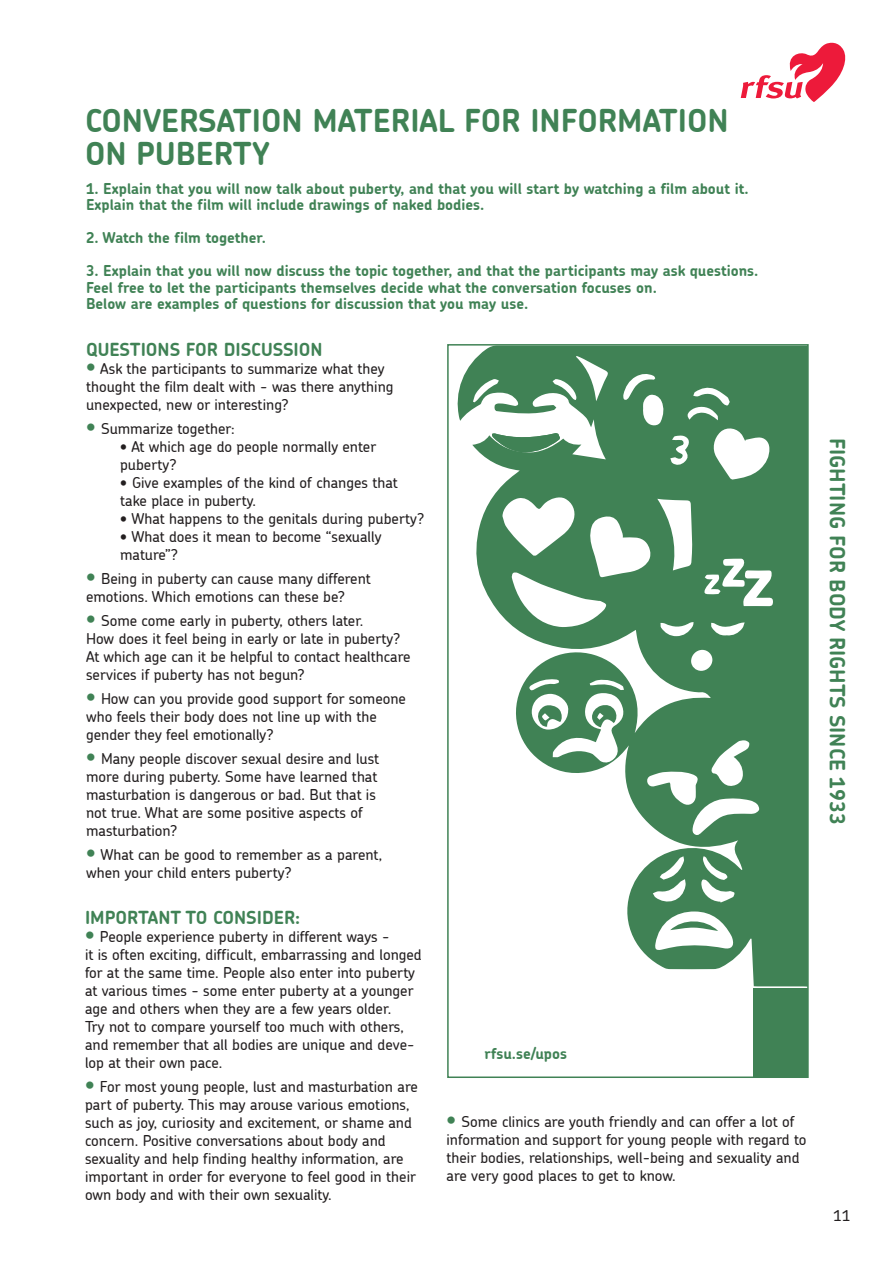
<style>
.page{position:relative;width:893px;height:1263px;background:#fff}
.page>*{position:absolute;margin:0;border:0;box-sizing:border-box;transform-origin:0 0}
.t1{font:700 31.5px/33px "Chevin";color:#408255}
.t2{font:700 21px "Chevin";color:#408255}
.t3{font:700 18px "Chevin";color:#408255}
.t4{font:500 15px/18px "Chevin";color:#231f20}
.t5{font:700 15px/16.5px "Chevin";color:#408255}
.s1{font-weight:700;font-size:21px;color:#408255}
</style>
<div class="page">
<svg style="left:741px;top:43px;width:104px;height:59px"></svg>
<svg style="left:453px;top:345px;width:355px;height:642px;fill:#408255"></svg>
<svg style="left:492px;top:433px;width:69px;height:19px"></svg>
<svg style="left:670px;top:918px;width:48px;height:13px"></svg>
<svg style="left:592px;top:704px;width:25px;height:23px"></svg>
<svg style="left:537px;top:704px;width:25px;height:23px"></svg>
<div style="left:754px;top:988px;width:54px;height:90px;background:#408255"></div>
<h1 class="t1" style="left:85px;top:103px;width:645px">CONVERSATION MATERIAL FOR INFORMATION<br>ON PUBERTY</h1>
<p class="t5" style="left:86px;top:180px;width:664px">1. Explain that you will now talk about puberty, and that you will start by watching a film about it.<br>Explain that the film will include drawings of naked bodies.</p>
<p class="t5" style="left:86px;top:229px;width:181px">2. Watch the film together.</p>
<p class="t5" style="left:86px;top:262px;width:674px">3. Explain that you will now discuss the topic together, and that the participants may ask questions.<br>Feel free to let the participants themselves decide what the conversation focuses on.<br>Below are examples of questions for discussion that you may use.</p>
<p class="t3" style="left:86px;top:338px;width:238px">QUESTIONS FOR DISCUSSION</p>
<p class="t4" style="left:86px;top:360px;width:309px"><span class="s1">•</span> Ask the participants to summarize what they thought the film dealt with - was there anything unexpected, new or interesting?</p>
<p class="t4" style="left:86px;top:420px;width:150px"><span class="s1">•</span> Summarize together:</p>
<p class="t4" style="left:120px;top:438px;width:258px">• At which age do people normally enter puberty?</p>
<p class="t4" style="left:120px;top:474px;width:279px">• Give examples of the kind of changes that take place in puberty.</p>
<p class="t4" style="left:120px;top:510px;width:306px">• What happens to the genitals during puberty?</p>
<p class="t4" style="left:120px;top:528px;width:263px">• What does it mean to become “sexually mature”?</p>
<p class="t4" style="left:86px;top:570px;width:286px"><span class="s1">•</span> Being in puberty can cause many different emotions. Which emotions can these be?</p>
<p class="t4" style="left:86px;top:612px;width:326px"><span class="s1">•</span> Some come early in puberty, others later.<br>How does it feel being in early or late in puberty?<br>At which age can it be helpful to contact healthcare services if puberty has not begun?</p>
<p class="t4" style="left:86px;top:690px;width:321px"><span class="s1">•</span> How can you provide good support for someone who feels their body does not line up with the gender they feel emotionally?</p>
<p class="t4" style="left:86px;top:750px;width:295px"><span class="s1">•</span> Many people discover sexual desire and lust more during puberty. Some have learned that masturbation is dangerous or bad. But that is not true. What are some positive aspects of masturbation?</p>
<p class="t4" style="left:86px;top:846px;width:298px"><span class="s1">•</span> What can be good to remember as a parent, when your child enters puberty?</p>
<p class="t3" style="left:85px;top:906px;width:217px">IMPORTANT TO CONSIDER:</p>
<p class="t4" style="left:85px;top:927px;width:338px"><span class="s1">•</span> People experience puberty in different ways -<br>it is often exciting, difficult, embarrassing and longed for at the same time. People also enter into puberty at various times - some enter puberty at a younger age and others when they are a few years older.<br>Try not to compare yourself too much with others, and remember that all bodies are unique and deve&shy;lop at their own pace.</p>
<p class="t4" style="left:85px;top:1077px;width:334px"><span class="s1">•</span> For most young people, lust and masturbation are part of puberty. This may arouse various emotions, such as joy, curiosity and excitement, or shame and concern. Positive conversations about body and sexuality and help finding healthy information, are important in order for everyone to feel good in their own body and with their own sexuality.</p>
<p class="t5" style="left:485px;top:1044px;width:84px">rfsu.se/upos</p>
<p class="t4" style="left:446px;top:1112px;width:361px"><span class="s1">•</span> Some clinics are youth friendly and can offer a lot of information and support for young people with regard to their bodies, relationships, well-being and sexuality and are very good places to get to know.</p>
<h2 class="t2" style="left:851px;top:438px;width:388px;rotate:90deg">FIGHTING FOR BODY RIGHTS SINCE 1933</h2>
<p class="t4" style="left:834px;top:1206px;width:18px">11</p>
</div>
